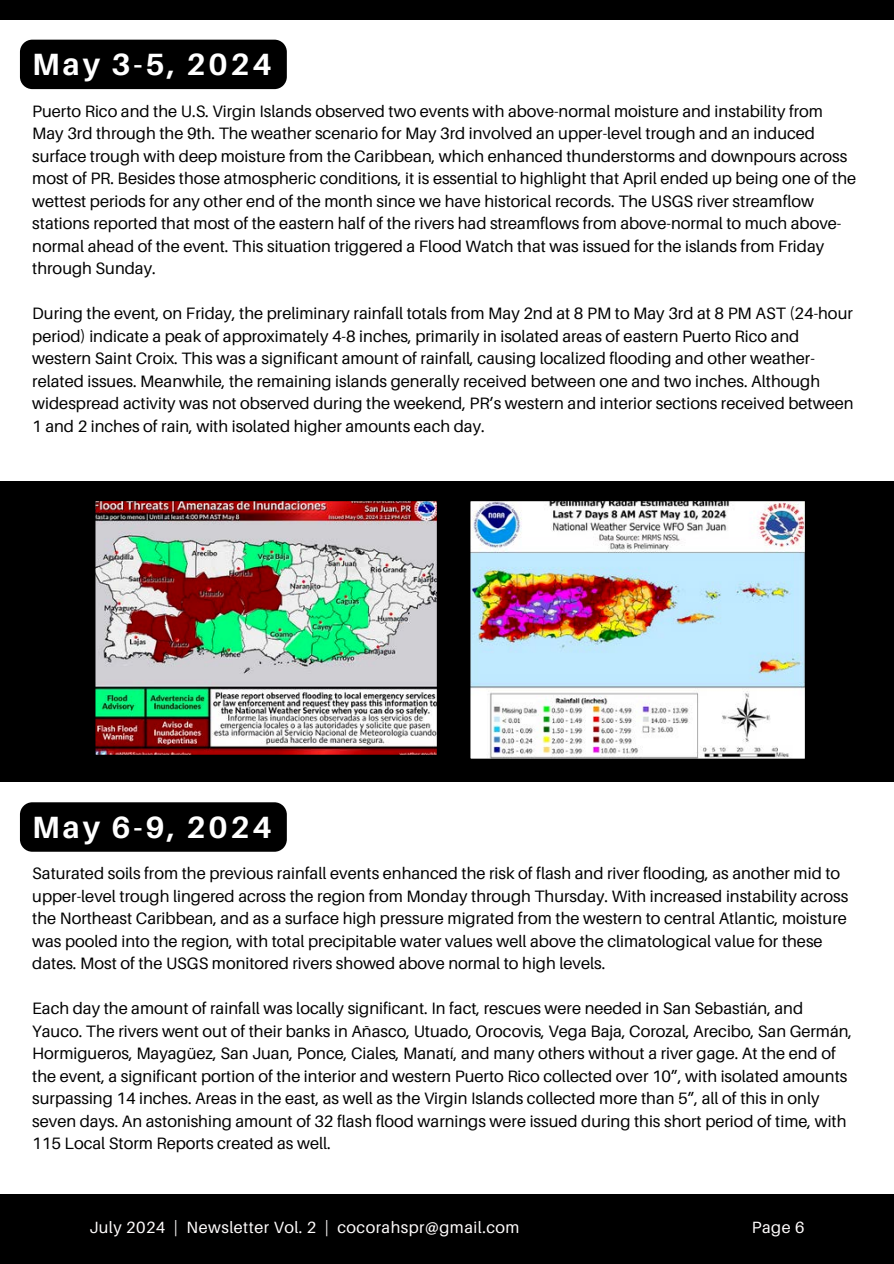
<style>
.page{position:relative;width:894px;height:1264px;background:#fff}
.page>*{position:absolute;margin:0;border:0;box-sizing:border-box;transform-origin:0 0}
.t1{font:700 30.75px "Aileron";letter-spacing:.09em;color:#fff}
.t2{font:16.5px/22.5px "Aileron";color:#000}
.t3{font:16.2px "Aileron";letter-spacing:.03em;color:#fffdfd}
</style>
<div class="page">
<div style="left:0;top:0;width:893px;height:19px;background:#000"></div>
<div style="left:0;top:1193px;width:893px;height:70px;background:#000"></div>
<div style="left:0;top:482px;width:893px;height:300px;background:#000"></div>
<img style="left:95px;top:501px;width:342px;height:254px">
<img style="left:470px;top:501px;width:335px;height:258px">
<div style="left:20px;top:40px;width:267px;height:49px;background:#000"></div>
<div style="left:20px;top:802px;width:267px;height:49px;background:#000"></div>
<p class="t1" style="left:32px;top:45px;width:241px">May 3-5, 2024</p>
<p class="t2" style="left:32px;top:99px;width:825px">Puerto Rico and the U.S. Virgin Islands observed two events with above-normal moisture and instability from May 3rd through the 9th. The weather scenario for May 3rd involved an upper-level trough and an induced surface trough with deep moisture from the Caribbean, which enhanced thunderstorms and downpours across most of PR. Besides those atmospheric conditions, it is essential to highlight that April ended up being one of the wettest periods for any other end of the month since we have historical records. The USGS river streamflow stations reported that most of the eastern half of the rivers had streamflows from above-normal to much above&shy;normal ahead of the event. This situation triggered a Flood Watch that was issued for the islands from Friday through Sunday.</p>
<h1 class="t2" style="left:32px;top:302px;width:822px">During the event, on Friday, the preliminary rainfall totals from May 2nd at 8 PM to May 3rd at 8 PM AST (24-hour period) indicate a peak of approximately 4-8 inches, primarily in isolated areas of eastern Puerto Rico and western Saint Croix. This was a significant amount of rainfall, causing localized flooding and other weather&shy;related issues. Meanwhile, the remaining islands generally received between one and two inches. Although widespread activity was not observed during the weekend, PR’s western and interior sections received between 1 and 2 inches of rain, with isolated higher amounts each day.</h1>
<p class="t1" style="left:32px;top:807px;width:241px">May 6-9, 2024</p>
<p class="t2" style="left:32px;top:862px;width:817px">Saturated soils from the previous rainfall events enhanced the risk of flash and river flooding, as another mid to upper-level trough lingered across the region from Monday through Thursday. With increased instability across the Northeast Caribbean, and as a surface high pressure migrated from the western to central Atlantic, moisture was pooled into the region, with total precipitable water values well above the climatological value for these dates. Most of the USGS monitored rivers showed above normal to high levels.</p>
<p class="t2" style="left:32px;top:997px;width:821px">Each day the amount of rainfall was locally significant. In fact, rescues were needed in San Sebastián, and Yauco. The rivers went out of their banks in Añasco, Utuado, Orocovis, Vega Baja, Corozal, Arecibo, San Germán, Hormigueros, Mayagüez, San Juan, Ponce, Ciales, Manatí, and many others without a river gage. At the end of the event, a significant portion of the interior and western Puerto Rico collected over 10”, with isolated amounts surpassing 14 inches. Areas in the east, as well as the Virgin Islands collected more than 5”, all of this in only seven days. An astonishing amount of 32 flash flood warnings were issued during this short period of time, with 115 Local Storm Reports created as well.</p>
<p class="t3" style="left:89px;top:1217px;width:431px">July 2024 | Newsletter Vol. 2 | cocorahspr@gmail.com</p>
<p class="t3" style="left:751px;top:1217px;width:54px">Page 6</p>
</div>
